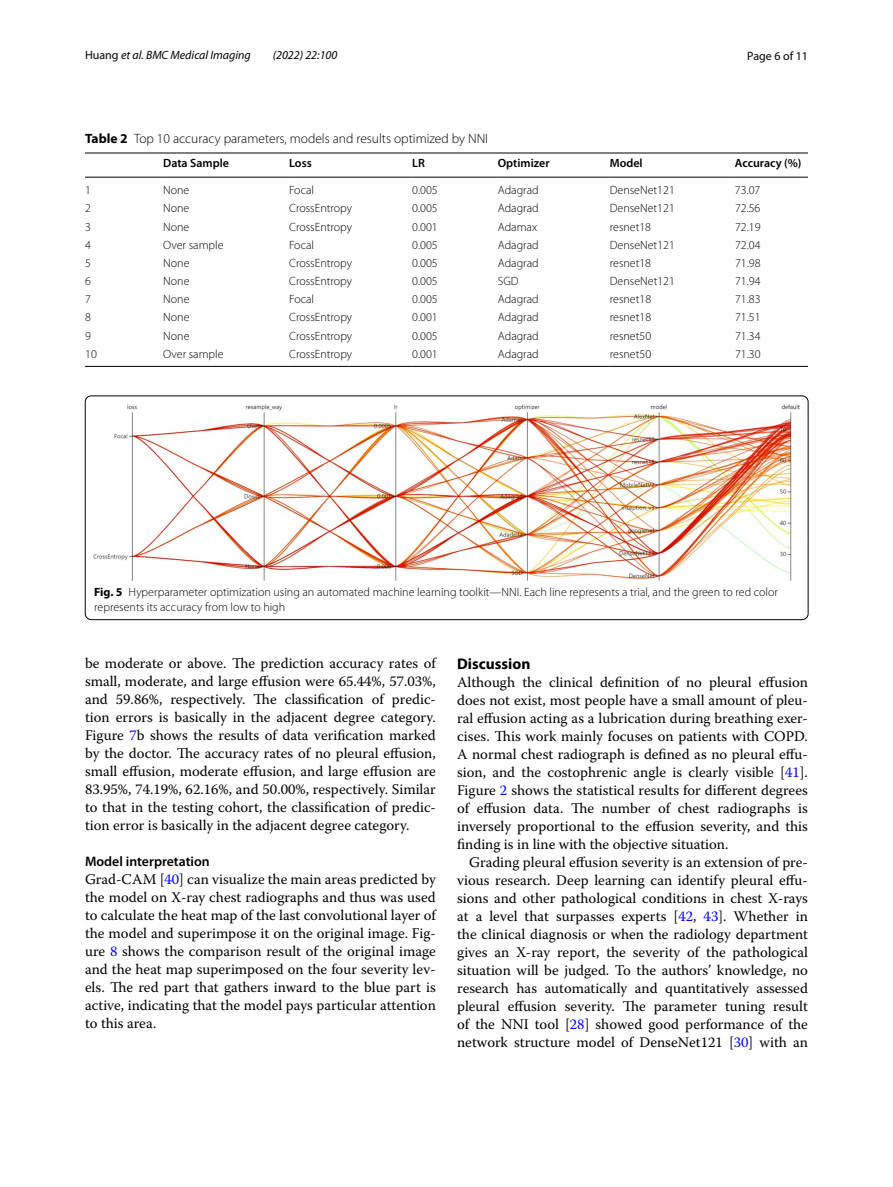
<style>
.page{position:relative;width:893px;height:1187px;background:#fff}
.page>*{position:absolute;margin:0;border:0;box-sizing:border-box;transform-origin:0 0}
.t1{font:700 15.45px "Myriad Pro";color:#000}
.t2{font:14.7px/18px "Warnock Pro";color:#000;text-align:justify}
.t3{font:600 13.8px "Myriad Pro";color:#000}
.t4{font:300 13.5px "Myriad Pro";color:#000}
.t5{font:300 12px/15px "Myriad Pro";color:#000}
.t6{font:600 12px "Myriad Pro";color:#000}
.t7{font:italic 12px "Myriad Pro";color:#000}
.t8{font:12px "Myriad Pro";color:#000}
.s1{font-style:normal}
.s2{font-weight:700}
.s3{color:#00f}
</style>
<div class="page">
<hr style="left:85px;top:153px;width:78px;height:1px;background:#000">
<hr style="left:85px;top:177px;width:78px;height:1px;background:#000">
<hr style="left:163px;top:153px;width:126px;height:1px;background:#000">
<hr style="left:163px;top:177px;width:126px;height:1px;background:#000">
<hr style="left:289px;top:153px;width:123px;height:1px;background:#000">
<hr style="left:289px;top:177px;width:123px;height:1px;background:#000">
<hr style="left:412px;top:153px;width:86px;height:1px;background:#000">
<hr style="left:412px;top:177px;width:86px;height:1px;background:#000">
<hr style="left:498px;top:153px;width:112px;height:1px;background:#000">
<hr style="left:498px;top:177px;width:112px;height:1px;background:#000">
<hr style="left:610px;top:153px;width:125px;height:1px;background:#000">
<hr style="left:610px;top:177px;width:125px;height:1px;background:#000">
<hr style="left:735px;top:153px;width:73px;height:1px;background:#000">
<hr style="left:735px;top:177px;width:73px;height:1px;background:#000">
<hr style="left:85px;top:366px;width:78px;height:1px;background:#000">
<hr style="left:163px;top:366px;width:126px;height:1px;background:#000">
<hr style="left:289px;top:366px;width:123px;height:1px;background:#000">
<hr style="left:412px;top:366px;width:86px;height:1px;background:#000">
<hr style="left:498px;top:366px;width:112px;height:1px;background:#000">
<hr style="left:610px;top:366px;width:125px;height:1px;background:#000">
<hr style="left:735px;top:366px;width:73px;height:1px;background:#000">
<img style="left:94px;top:405px;width:706px;height:175px">
<div style="left:85px;top:395px;width:723px;height:224px;border:1px solid #000;border-radius:6px"></div>
<p class="t7" style="left:85px;top:48px;width:167px"><span class="s1">Huang</span> et al. BMC Medical Imaging</p>
<p class="t7" style="left:273px;top:48px;width:66px">(2022) 22:100</p>
<p class="t8" style="left:747px;top:48px;width:62px">Page 6 of 11</p>
<p class="t4" style="left:85px;top:131px;width:405px"><span class="s2">Table 2</span> Top 10 accuracy parameters, models and results optimized by NNI</p>
<p class="t6" style="left:163px;top:156px;width:67px">Data Sample</p>
<p class="t6" style="left:289px;top:156px;width:24px">Loss</p>
<p class="t6" style="left:412px;top:156px;width:14px">LR</p>
<p class="t6" style="left:498px;top:156px;width:53px">Optimizer</p>
<p class="t6" style="left:610px;top:156px;width:34px">Model</p>
<p class="t6" style="left:735px;top:156px;width:68px">Accuracy (%)</p>
<p class="t5" style="left:85px;top:183px;width:7px">1</p>
<p class="t5" style="left:163px;top:183px;width:28px">None</p>
<p class="t5" style="left:289px;top:183px;width:26px">Focal</p>
<p class="t5" style="left:412px;top:183px;width:27px">0.005</p>
<p class="t5" style="left:498px;top:183px;width:42px">Adagrad</p>
<p class="t5" style="left:610px;top:183px;width:67px">DenseNet121</p>
<p class="t5" style="left:735px;top:183px;width:27px">73.07</p>
<p class="t5" style="left:85px;top:201px;width:7px">2</p>
<p class="t5" style="left:163px;top:201px;width:28px">None</p>
<p class="t5" style="left:289px;top:201px;width:64px">CrossEntropy</p>
<p class="t5" style="left:412px;top:201px;width:27px">0.005</p>
<p class="t5" style="left:498px;top:201px;width:42px">Adagrad</p>
<p class="t5" style="left:610px;top:201px;width:67px">DenseNet121</p>
<p class="t5" style="left:735px;top:201px;width:27px">72.56</p>
<p class="t5" style="left:85px;top:219px;width:7px">3</p>
<p class="t5" style="left:163px;top:219px;width:28px">None</p>
<p class="t5" style="left:289px;top:219px;width:64px">CrossEntropy</p>
<p class="t5" style="left:412px;top:219px;width:27px">0.001</p>
<p class="t5" style="left:498px;top:219px;width:41px">Adamax</p>
<p class="t5" style="left:610px;top:219px;width:43px">resnet18</p>
<p class="t5" style="left:735px;top:219px;width:27px">72.19</p>
<p class="t5" style="left:85px;top:237px;width:7px">4</p>
<p class="t5" style="left:163px;top:237px;width:62px">Over sample</p>
<p class="t5" style="left:289px;top:237px;width:26px">Focal</p>
<p class="t5" style="left:412px;top:237px;width:27px">0.005</p>
<p class="t5" style="left:498px;top:237px;width:42px">Adagrad</p>
<p class="t5" style="left:610px;top:237px;width:67px">DenseNet121</p>
<p class="t5" style="left:735px;top:237px;width:27px">72.04</p>
<p class="t5" style="left:85px;top:255px;width:7px">5</p>
<p class="t5" style="left:163px;top:255px;width:28px">None</p>
<p class="t5" style="left:289px;top:255px;width:64px">CrossEntropy</p>
<p class="t5" style="left:412px;top:255px;width:27px">0.005</p>
<p class="t5" style="left:498px;top:255px;width:42px">Adagrad</p>
<p class="t5" style="left:610px;top:255px;width:43px">resnet18</p>
<p class="t5" style="left:735px;top:255px;width:27px">71.98</p>
<p class="t5" style="left:85px;top:274px;width:7px">6</p>
<p class="t5" style="left:163px;top:274px;width:28px">None</p>
<p class="t5" style="left:289px;top:274px;width:64px">CrossEntropy</p>
<p class="t5" style="left:412px;top:274px;width:27px">0.005</p>
<p class="t5" style="left:498px;top:274px;width:22px">SGD</p>
<p class="t5" style="left:610px;top:274px;width:67px">DenseNet121</p>
<p class="t5" style="left:735px;top:274px;width:27px">71.94</p>
<p class="t5" style="left:85px;top:292px;width:7px">7</p>
<p class="t5" style="left:163px;top:292px;width:28px">None</p>
<p class="t5" style="left:289px;top:292px;width:26px">Focal</p>
<p class="t5" style="left:412px;top:292px;width:27px">0.005</p>
<p class="t5" style="left:498px;top:292px;width:42px">Adagrad</p>
<p class="t5" style="left:610px;top:292px;width:43px">resnet18</p>
<p class="t5" style="left:735px;top:292px;width:27px">71.83</p>
<p class="t5" style="left:85px;top:310px;width:7px">8</p>
<p class="t5" style="left:163px;top:310px;width:28px">None</p>
<p class="t5" style="left:289px;top:310px;width:64px">CrossEntropy</p>
<p class="t5" style="left:412px;top:310px;width:27px">0.001</p>
<p class="t5" style="left:498px;top:310px;width:42px">Adagrad</p>
<p class="t5" style="left:610px;top:310px;width:43px">resnet18</p>
<p class="t5" style="left:735px;top:310px;width:27px">71.51</p>
<p class="t5" style="left:85px;top:328px;width:7px">9</p>
<p class="t5" style="left:163px;top:328px;width:28px">None</p>
<p class="t5" style="left:289px;top:328px;width:64px">CrossEntropy</p>
<p class="t5" style="left:412px;top:328px;width:27px">0.005</p>
<p class="t5" style="left:498px;top:328px;width:42px">Adagrad</p>
<p class="t5" style="left:610px;top:328px;width:43px">resnet50</p>
<p class="t5" style="left:735px;top:328px;width:27px">71.34</p>
<p class="t5" style="left:85px;top:346px;width:13px">10</p>
<p class="t5" style="left:163px;top:346px;width:62px">Over sample</p>
<p class="t5" style="left:289px;top:346px;width:64px">CrossEntropy</p>
<p class="t5" style="left:412px;top:346px;width:27px">0.001</p>
<p class="t5" style="left:498px;top:346px;width:42px">Adagrad</p>
<p class="t5" style="left:610px;top:346px;width:43px">resnet50</p>
<p class="t5" style="left:735px;top:346px;width:27px">71.30</p>
<p class="t5" style="left:94px;top:584px;width:685px"><span class="s2">Fig. 5</span> Hyperparameter optimization using an automated machine learning toolkit—NNI. Each line represents a trial, and the green to red color represents its accuracy from low to high</p>
<p class="t2" style="left:85px;top:654px;width:352px">be moderate or above. The prediction accuracy rates of small, moderate, and large effusion were 65.44%, 57.03%, and 59.86%, respectively. The classification of predic&shy;tion errors is basically in the adjacent degree category.<br>Figure <span class="s3">7</span>b shows the results of data verification marked by the doctor. The accuracy rates of no pleural effusion, small effusion, moderate effusion, and large effusion are 83.95%, 74.19%, 62.16%, and 50.00%, respectively. Similar to that in the testing cohort, the classification of predic&shy;tion error is basically in the adjacent degree category.</p>
<p class="t3" style="left:85px;top:852px;width:126px">Model interpretation</p>
<p class="t2" style="left:85px;top:870px;width:352px">Grad-CAM [<span class="s3">40</span>] can visualize the main areas predicted by the model on X-ray chest radiographs and thus was used to calculate the heat map of the last convolutional layer of the model and superimpose it on the original image. Fig&shy;ure <span class="s3">8</span> shows the comparison result of the original image and the heat map superimposed on the four severity lev&shy;els. The red part that gathers inward to the blue part is active, indicating that the model pays particular attention to this area.</p>
<p class="t1" style="left:457px;top:653px;width:75px">Discussion</p>
<p class="t2" style="left:457px;top:672px;width:352px">Although the clinical definition of no pleural effusion does not exist, most people have a small amount of pleu&shy;ral effusion acting as a lubrication during breathing exer&shy;cises. This work mainly focuses on patients with COPD.<br>A normal chest radiograph is defined as no pleural effu&shy;sion, and the costophrenic angle is clearly visible [<span class="s3">41</span>].<br>Figure <span class="s3">2</span> shows the statistical results for different degrees of effusion data. The number of chest radiographs is inversely proportional to the effusion severity, and this finding is in line with the objective situation.</p>
<p class="t2" style="left:457px;top:852px;width:352px;text-indent:12px">Grading pleural effusion severity is an extension of pre&shy;vious research. Deep learning can identify pleural effu&shy;sions and other pathological conditions in chest X-rays at a level that surpasses experts [<span class="s3">42</span>, <span class="s3">43</span>]. Whether in the clinical diagnosis or when the radiology department gives an X-ray report, the severity of the pathological situation will be judged. To the authors’ knowledge, no research has automatically and quantitatively assessed pleural effusion severity. The parameter tuning result of the NNI tool [<span class="s3">28</span>] showed good performance of the network structure model of DenseNet121 [<span class="s3">30</span>] with an</p>
</div>
